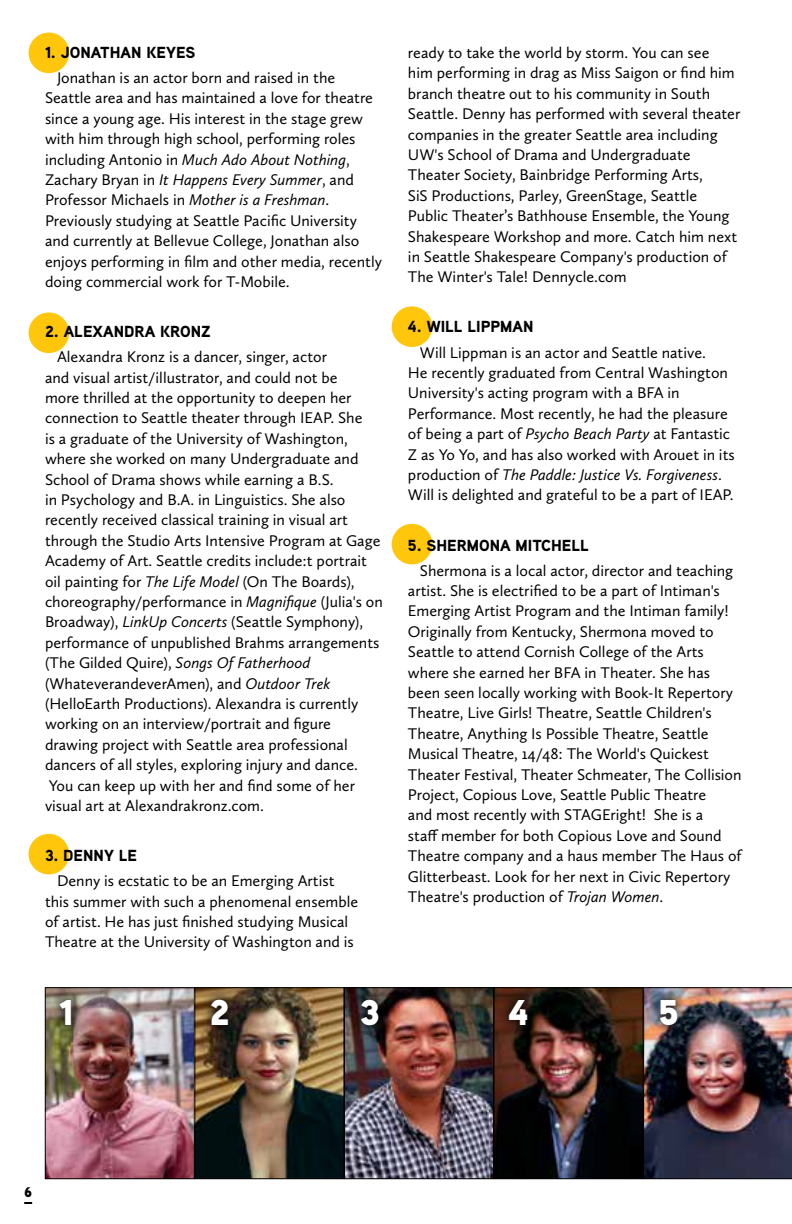
<style>
.page{position:relative;width:792px;height:1224px;background:#fff}
.page>*{position:absolute;margin:0;border:0;box-sizing:border-box;transform-origin:0 0}
.t1{font:900 35.8px "Aaux Next";color:#fff}
.t2{font:16px/20.4px "Calluna Sans";color:#000}
.t3{font:900 16px "Aaux Next";color:#000}
.t4{font:900 14px "Aaux Next";color:#000}
.s1{font-style:italic}
</style>
<div class="page">
<div style="left:29px;top:33px;width:40px;height:40px;background:#ffc60b;border-radius:50%"></div>
<div style="left:29px;top:312px;width:40px;height:41px;background:#ffc60b;border-radius:50%"></div>
<div style="left:29px;top:834px;width:40px;height:40px;background:#ffc60b;border-radius:50%"></div>
<div style="left:392px;top:524px;width:40px;height:40px;background:#ffc60b;border-radius:50%"></div>
<div style="left:392px;top:306px;width:40px;height:41px;background:#ffc60b;border-radius:50%"></div>
<img style="left:47px;top:989px;width:146px;height:188px">
<div style="left:45px;top:987px;width:150px;height:192px;border:1px solid #000"></div>
<div style="left:49px;top:988px;width:35px;height:49px;background:#000;opacity:.9"></div>
<img style="left:645px;top:989px;width:145px;height:188px">
<div style="left:643px;top:987px;width:149px;height:192px;border:1px solid #000"></div>
<div style="left:648px;top:988px;width:41px;height:49px;background:#000;opacity:.9"></div>
<img style="left:346px;top:989px;width:146px;height:188px">
<div style="left:344px;top:987px;width:150px;height:192px;border:1px solid #000"></div>
<div style="left:350px;top:988px;width:40px;height:49px;background:#000;opacity:.9"></div>
<img style="left:197px;top:989px;width:145px;height:188px">
<div style="left:195px;top:987px;width:149px;height:192px;border:1px solid #000"></div>
<div style="left:200px;top:987px;width:40px;height:50px;background:#000;opacity:.9"></div>
<img style="left:496px;top:989px;width:145px;height:188px">
<div style="left:494px;top:987px;width:149px;height:192px;border:1px solid #000"></div>
<div style="left:497px;top:988px;width:42px;height:49px;background:#000;opacity:.9"></div>
<svg style="left:24px;top:1202px;width:8px;height:2px"></svg>
<p class="t3" style="left:45px;top:41px;width:152px">1. JONATHAN KEYES</p>
<p class="t2" style="left:45px;top:67px;width:339px;text-indent:12px">Jonathan is an actor born and raised in the Seattle area and has maintained a love for theatre since a young age. His interest in the stage grew with him through high school, performing roles including Antonio in <span class="s1">Much Ado About Nothing</span>, Zachary Bryan in <span class="s1">It Happens Every Summer</span>, and Professor Michaels in <span class="s1">Mother is a Freshman</span>.<br>Previously studying at Seattle Pacific University and currently at Bellevue College, Jonathan also enjoys performing in film and other media, recently doing commercial work for T-Mobile.</p>
<p class="t3" style="left:45px;top:320px;width:167px">2. ALEXANDRA KRONZ</p>
<p class="t2" style="left:45px;top:346px;width:339px;text-indent:12px">Alexandra Kronz is a dancer, singer, actor<br>and visual artist/illustrator, and could not be<br>more thrilled at the opportunity to deepen her connection to Seattle theater through IEAP. She<br>is a graduate of the University of Washington, where she worked on many Undergraduate and School of Drama shows while earning a B.S.<br>in Psychology and B.A. in Linguistics. She also recently received classical training in visual art through the Studio Arts Intensive Program at Gage Academy of Art. Seattle credits include:t portrait oil painting for <span class="s1">The Life Model</span> (On The Boards), choreography/performance in <span class="s1">Magnifique</span> (Julia's on Broadway), <span class="s1">LinkUp Concerts</span> (Seattle Symphony), performance of unpublished Brahms arrangements (The Gilded Quire), <span class="s1">Songs Of Fatherhood </span>(WhateverandeverAmen), and <span class="s1">Outdoor Trek </span>(HelloEarth Productions). Alexandra is currently working on an interview/portrait and figure drawing project with Seattle area professional dancers of all styles, exploring injury and dance.<br>You can keep up with her and find some of her visual art at Alexandrakronz.com.</p>
<p class="t3" style="left:45px;top:844px;width:94px">3. DENNY LE</p>
<p class="t2" style="left:45px;top:870px;width:315px;text-indent:12px">Denny is ecstatic to be an Emerging Artist this summer with such a phenomenal ensemble of artist. He has just finished studying Musical Theatre at the University of Washington and is</p>
<p class="t2" style="left:408px;top:42px;width:334px">ready to take the world by storm. You can see<br>him performing in drag as Miss Saigon or find him branch theatre out to his community in South Seattle. Denny has performed with several theater companies in the greater Seattle area including UW's School of Drama and Undergraduate Theater Society, Bainbridge Performing Arts,<br>SiS Productions, Parley, GreenStage, Seattle Public Theater’s Bathhouse Ensemble, the Young Shakespeare Workshop and more. Catch him next in Seattle Shakespeare Company's production of The Winter's Tale! Dennycle.com</p>
<p class="t3" style="left:408px;top:315px;width:127px">4. WILL LIPPMAN</p>
<p class="t2" style="left:408px;top:342px;width:328px;text-indent:12px">Will Lippman is an actor and Seattle native.<br>He recently graduated from Central Washington University's acting program with a BFA in Performance. Most recently, he had the pleasure of being a part of <span class="s1">Psycho Beach Party</span> at Fantastic Z as Yo Yo, and has also worked with Arouet in its production of <span class="s1">The Paddle: Justice Vs. Forgiveness</span>.<br>Will is delighted and grateful to be a part of IEAP.</p>
<p class="t3" style="left:408px;top:533px;width:182px">5. SHERMONA MITCHELL</p>
<p class="t2" style="left:408px;top:560px;width:335px;text-indent:12px">Shermona is a local actor, director and teaching artist. She is electrified to be a part of Intiman's Emerging Artist Program and the Intiman family!<br>Originally from Kentucky, Shermona moved to Seattle to attend Cornish College of the Arts where she earned her BFA in Theater. She has been seen locally working with Book-It Repertory Theatre, Live Girls! Theatre, Seattle Children's Theatre, Anything Is Possible Theatre, Seattle Musical Theatre, 14/48: The World's Quickest Theater Festival, Theater Schmeater, The Collision Project, Copious Love, Seattle Public Theatre<br>and most recently with STAGEright! She is a<br>staff member for both Copious Love and Sound Theatre company and a haus member The Haus of Glitterbeast. Look for her next in Civic Repertory Theatre's production of <span class="s1">Trojan Women</span>.</p>
<h1 class="t1" style="left:59px;top:986px;width:17px">1</h1>
<h1 class="t1" style="left:209px;top:986px;width:22px">2</h1>
<h1 class="t1" style="left:360px;top:986px;width:22px">3</h1>
<h1 class="t1" style="left:508px;top:986px;width:22px">4</h1>
<h1 class="t1" style="left:659px;top:986px;width:22px">5</h1>
<p class="t4" style="left:24px;top:1182px;width:9px">6</p>
</div>
